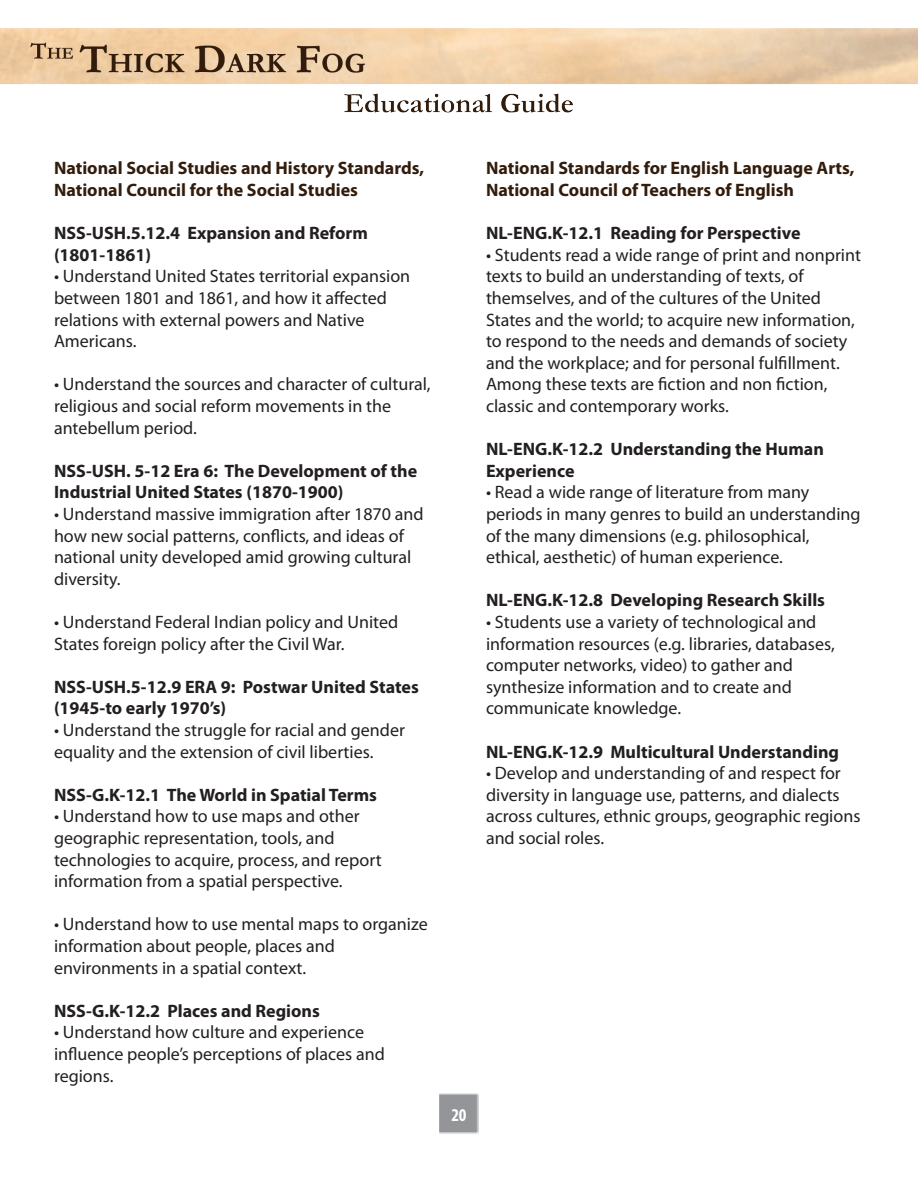
<style>
.page{position:relative;width:918px;height:1188px;background:#fff}
.page>*{position:absolute;margin:0;border:0;box-sizing:border-box;transform-origin:0 0}
.t1{font:18px/21.6px "Myriad Pro";color:#231f20}
.t2{font:700 18px/21.6px "Myriad Pro";color:#231f20}
.t3{font:700 18px/21.6px "Myriad Pro";color:#321c0c}
.t4{font:700 condensed 18px "Myriad Pro";color:#fff}
</style>
<div class="page">
<img style="left:0;top:28px;width:918px;height:1106px">
<p class="t3" style="left:54px;top:157px;width:372px">National Social Studies and History Standards,<br>National Council for the Social Studies</p>
<p class="t2" style="left:54px;top:222px;width:315px">NSS-USH.5.12.4 Expansion and Reform</p>
<p class="t2" style="left:54px;top:243px;width:99px">(1801-1861)</p>
<p class="t1" style="left:54px;top:265px;width:358px">• Understand United States territorial expansion between 1801 and 1861, and how it affected</p>
<p class="t1" style="left:54px;top:308px;width:312px">relations with external powers and Native</p>
<p class="t1" style="left:54px;top:330px;width:84px">Americans.</p>
<p class="t1" style="left:54px;top:373px;width:378px">• Understand the sources and character of cultural, religious and social reform movements in the antebellum period.</p>
<p class="t2" style="left:54px;top:459px;width:365px">NSS-USH. 5-12 Era 6: The Development of the<br>Industrial United States (1870-1900)</p>
<p class="t1" style="left:54px;top:503px;width:371px">• Understand massive immigration after 1870 and how new social patterns, conflicts, and ideas of national unity developed amid growing cultural diversity.</p>
<p class="t1" style="left:54px;top:611px;width:346px">• Understand Federal Indian policy and United<br>States foreign policy after the Civil War.</p>
<p class="t2" style="left:54px;top:675px;width:366px">NSS-USH.5-12.9 ERA 9: Postwar United States (1945-to early 1970’s)</p>
<p class="t1" style="left:54px;top:719px;width:353px">• Understand the struggle for racial and gender equality and the extension of civil liberties.</p>
<p class="t2" style="left:54px;top:783px;width:325px">NSS-G.K-12.1 The World in Spatial Terms</p>
<p class="t1" style="left:54px;top:805px;width:307px">• Understand how to use maps and other</p>
<p class="t1" style="left:54px;top:827px;width:282px">geographic representation, tools, and</p>
<p class="t1" style="left:54px;top:848px;width:329px">technologies to acquire, process, and report</p>
<p class="t1" style="left:54px;top:870px;width:290px">information from a spatial perspective.</p>
<p class="t1" style="left:54px;top:913px;width:375px">• Understand how to use mental maps to organize information about people, places and</p>
<p class="t1" style="left:54px;top:956px;width:254px">environments in a spatial context.</p>
<p class="t2" style="left:54px;top:999px;width:267px">NSS-G.K-12.2 Places and Regions</p>
<p class="t1" style="left:54px;top:1021px;width:312px">• Understand how culture and experience</p>
<p class="t1" style="left:54px;top:1043px;width:332px">influence people’s perceptions of places and regions.</p>
<p class="t3" style="left:486px;top:157px;width:370px">National Standards for English Language Arts,<br>National Council of Teachers of English</p>
<p class="t2" style="left:486px;top:222px;width:316px">NL-ENG.K-12.1 Reading for Perspective</p>
<p class="t1" style="left:486px;top:244px;width:377px">• Students read a wide range of print and nonprint texts to build an understanding of texts, of</p>
<p class="t1" style="left:486px;top:287px;width:370px">themselves, and of the cultures of the United States and the world; to acquire new information, to respond to the needs and demands of society and the workplace; and for personal fulfillment.<br>Among these texts are fiction and non fiction, classic and contemporary works.</p>
<p class="t2" style="left:486px;top:438px;width:339px">NL-ENG.K-12.2 Understanding the Human<br>Experience</p>
<p class="t1" style="left:486px;top:481px;width:325px">• Read a wide range of literature from many</p>
<p class="t1" style="left:486px;top:503px;width:376px">periods in many genres to build an understanding of the many dimensions (e.g. philosophical,</p>
<p class="t1" style="left:486px;top:546px;width:299px">ethical, aesthetic) of human experience.</p>
<p class="t2" style="left:486px;top:589px;width:341px">NL-ENG.K-12.8 Developing Research Skills</p>
<p class="t1" style="left:486px;top:611px;width:332px">• Students use a variety of technological and</p>
<p class="t1" style="left:486px;top:632px;width:350px">information resources (e.g. libraries, databases, computer networks, video) to gather and</p>
<p class="t1" style="left:486px;top:676px;width:307px">synthesize information and to create and</p>
<p class="t1" style="left:486px;top:697px;width:197px">communicate knowledge.</p>
<p class="t2" style="left:486px;top:740px;width:355px">NL-ENG.K-12.9 Multicultural Understanding</p>
<p class="t1" style="left:486px;top:762px;width:376px">• Develop and understanding of and respect for diversity in language use, patterns, and dialects across cultures, ethnic groups, geographic regions and social roles.</p>
<p class="t4" style="left:451px;top:1103px;width:17px">20</p>
</div>
